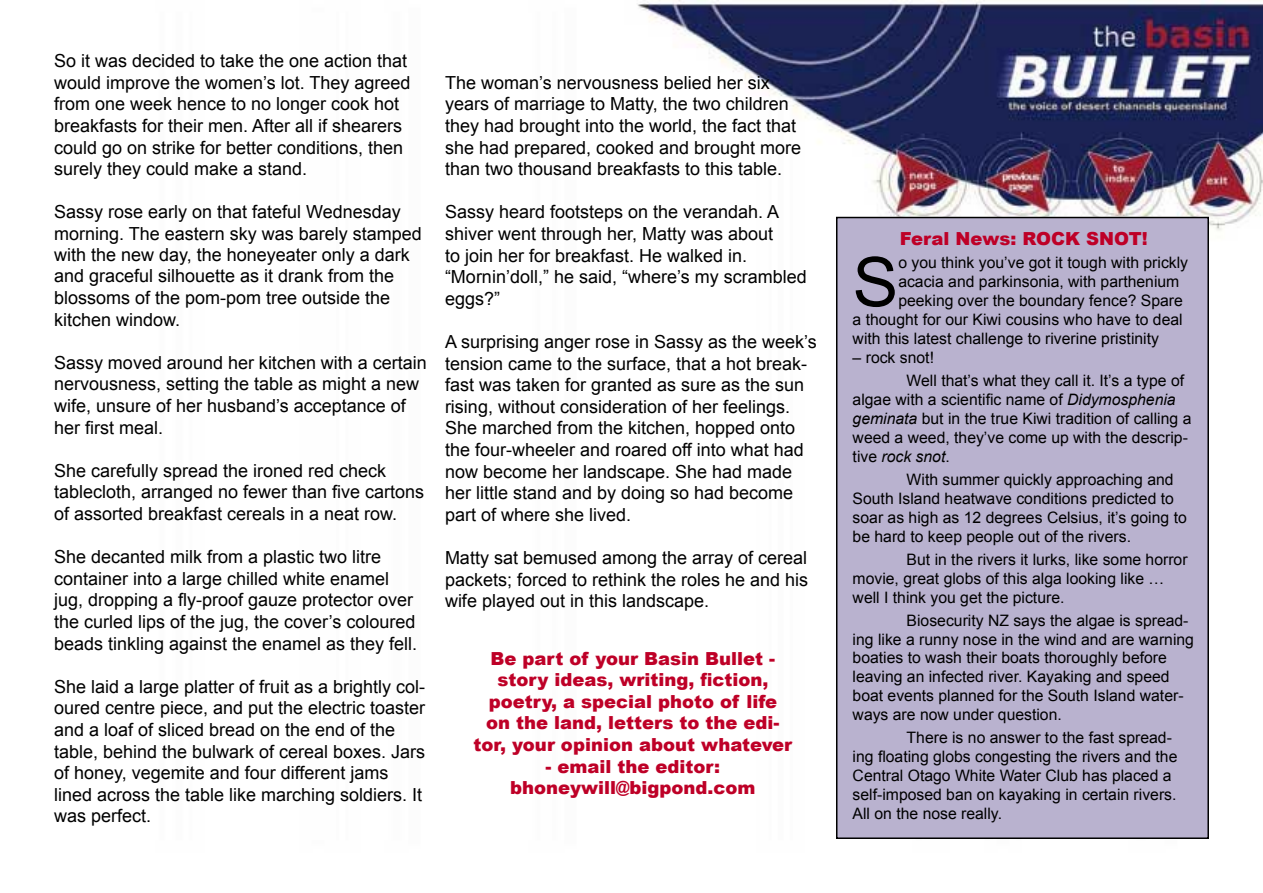
<style>
.page{position:relative;width:1263px;height:893px;background:#fff}
.page>*{position:absolute;margin:0;border:0;box-sizing:border-box;transform-origin:0 0}
.t1{font:68.55px "Arial";color:#000}
.t2{font:18px/21.6px "Arial";color:#000}
.t3{font:900 18px/21.6px "Arial";color:#be0027;text-align:center}
.t4{font:15.75px/18.9px "Arial";color:#000}
.s1{font-style:italic}
</style>
<div class="page">
<img style="left:637px;top:0;width:626px;height:231px">
<div style="left:837px;top:218px;width:371px;height:620px;background:#b9b2cf"></div>
<div style="left:836px;top:217px;width:373px;height:622px;border:2px solid #000"></div>
<p class="t2" style="left:54px;top:50px;width:358px">So it was decided to take the one action that would improve the women’s lot. They agreed from one week hence to no longer cook hot breakfasts for their men. After all if shearers could go on strike for better conditions, then surely they could make a stand.</p>
<p class="t2" style="left:54px;top:201px;width:369px">Sassy rose early on that fateful Wednesday morning. The eastern sky was barely stamped</p>
<p class="t2" style="left:54px;top:244px;width:357px">with the new day, the honeyeater only a dark and graceful silhouette as it drank from the blossoms of the pom-pom tree outside the kitchen window.</p>
<p class="t2" style="left:54px;top:352px;width:374px">Sassy moved around her kitchen with a certain nervousness, setting the table as might a new wife, unsure of her husband’s acceptance of her first meal.</p>
<p class="t2" style="left:54px;top:460px;width:372px">She carefully spread the ironed red check tablecloth, arranged no fewer than five cartons of assorted breakfast cereals in a neat row.</p>
<p class="t2" style="left:54px;top:546px;width:365px">She decanted milk from a plastic two litre container into a large chilled white enamel jug, dropping a fly-proof gauze protector over the curled lips of the jug, the cover’s coloured beads tinkling against the enamel as they fell.</p>
<p class="t2" style="left:54px;top:676px;width:373px">She laid a large platter of fruit as a brightly col&shy;oured centre piece, and put the electric toaster and a loaf of sliced bread on the end of the table, behind the bulwark of cereal boxes. Jars of honey, vegemite and four different jams lined across the table like marching soldiers. It was perfect.</p>
<p class="t2" style="left:445px;top:72px;width:358px">The woman’s nervousness belied her six years of marriage to Matty, the two children they had brought into the world, the fact that she had prepared, cooked and brought more than two thousand breakfasts to this table.</p>
<p class="t2" style="left:445px;top:201px;width:363px">Sassy heard footsteps on the verandah. A shiver went through her, Matty was about<br>to join her for breakfast. He walked in. “Mornin’doll,” he said, “where’s my scrambled eggs?”</p>
<p class="t2" style="left:445px;top:331px;width:373px">A surprising anger rose in Sassy as the week’s tension came to the surface, that a hot break&shy;fast was taken for granted as sure as the sun rising, without consideration of her feelings.<br>She marched from the kitchen, hopped onto the four-wheeler and roared off into what had now become her landscape. She had made her little stand and by doing so had become part of where she lived.</p>
<p class="t2" style="left:445px;top:547px;width:365px;text-align:justify">Matty sat bemused among the array of cereal packets; forced to rethink the roles he and his wife played out in this landscape.</p>
<p class="t3" style="left:491px;top:647px;width:286px">Be part of your Basin Bullet -</p>
<p class="t3" style="left:497px;top:668px;width:273px">story ideas, writing, fiction,</p>
<p class="t3" style="left:473px;top:690px;width:320px">poetry, a special photo of life<br>on the land, letters to the edi&shy;tor, your opinion about whatever</p>
<p class="t3" style="left:545px;top:755px;width:176px">- email the editor:</p>
<p class="t3" style="left:510px;top:776px;width:247px">bhoneywill@bigpond.com</p>
<p class="t3" style="left:900px;top:227px;width:249px">Feral News: ROCK SNOT!</p>
<p class="t1" style="left:853px;top:237px;width:47px">S</p>
<p class="t4" style="left:898px;top:254px;width:291px">o you think you’ve got it tough with prickly</p>
<p class="t4" style="left:898px;top:272px;width:282px">acacia and parkinsonia, with parthenium</p>
<p class="t4" style="left:898px;top:291px;width:286px">peeking over the boundary fence? Spare</p>
<p class="t4" style="left:853px;top:310px;width:332px">a thought for our Kiwi cousins who have to deal</p>
<p class="t4" style="left:853px;top:329px;width:308px">with this latest challenge to riverine pristinity</p>
<p class="t4" style="left:853px;top:348px;width:83px">– rock snot!</p>
<p class="t4" style="left:853px;top:371px;width:340px;text-indent:54px">Well that’s what they call it. It’s a type of algae with a scientific name of <span class="s1">Didymosphenia geminata</span> but in the true Kiwi tradition of calling a weed a weed, they’ve come up with the descrip&shy;tive <span class="s1">rock snot</span>.</p>
<p class="t4" style="left:853px;top:470px;width:336px;text-indent:54px">With summer quickly approaching and South Island heatwave conditions predicted to soar as high as 12 degrees Celsius, it’s going to be hard to keep people out of the rivers.</p>
<p class="t4" style="left:853px;top:550px;width:336px;text-indent:54px">But in the rivers it lurks, like some horror movie, great globs of this alga looking like … well I think you get the picture.</p>
<p class="t4" style="left:853px;top:611px;width:343px;text-indent:54px">Biosecurity NZ says the algae is spread&shy;ing like a runny nose in the wind and are warning boaties to wash their boats thoroughly before leaving an infected river. Kayaking and speed boat events planned for the South Island water&shy;ways are now under question.</p>
<p class="t4" style="left:853px;top:728px;width:326px;text-indent:54px">There is no answer to the fast spread&shy;ing floating globs congesting the rivers and the Central Otago White Water Club has placed a self-imposed ban on kayaking in certain rivers.<br>All on the nose really.</p>
</div>
